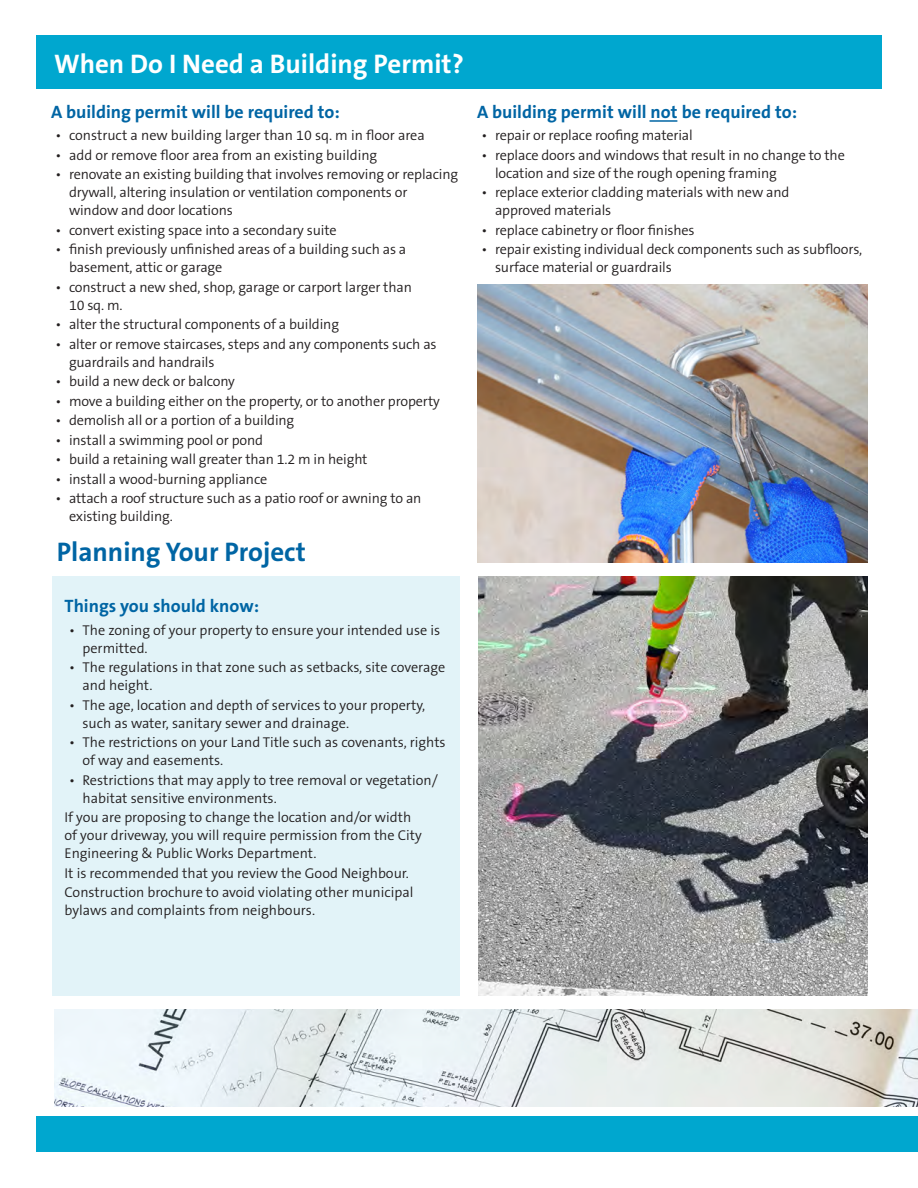
<style>
.page{position:relative;width:918px;height:1188px;background:#fff}
.page>*{position:absolute;margin:0;border:0;box-sizing:border-box;transform-origin:0 0}
.t1{font:700 27px "The Sans B7";color:#fff}
.t2{font:700 27px "The Sans B7";color:#0065a4}
.subhead{font:700 18px "The Sans B7";color:#0065a4}
.bullets_out{font:300 14.25px/18px "The Sans B4";letter-spacing:-.01em;color:#231f20}
</style>
<div class="page">
<div style="left:36px;top:1116px;width:882px;height:36px;background:#00a7cf"></div>
<div style="left:36px;top:36px;width:846px;height:53px;background:#00a7cf"></div>
<hr style="left:650px;top:120px;width:27px;height:2px;background:#0065a4">
<div style="left:52px;top:576px;width:408px;height:419px;background:#e2f3f8"></div>
<img style="left:478px;top:576px;width:390px;height:419px">
<img style="left:477px;top:284px;width:391px;height:278px">
<img style="left:54px;top:1009px;width:864px;height:98px">
<p class="t1" style="left:54px;top:49px;width:411px">When Do I Need a Building Permit?</p>
<p class="subhead" style="left:51px;top:102px;width:290px">A building permit will be required to:</p>
<p class="bullets_out" style="left:56px;top:127px;width:371px">• construct a new building larger than 10 sq. m in floor area</p>
<p class="bullets_out" style="left:56px;top:146px;width:323px">• add or remove floor area from an existing building</p>
<p class="bullets_out" style="left:69px;top:166px;width:391px;text-indent:-14px">• renovate an existing building that involves removing or replacing drywall, altering insulation or ventilation components or window and door locations</p>
<p class="bullets_out" style="left:56px;top:221px;width:283px">• convert existing space into a secondary suite</p>
<p class="bullets_out" style="left:69px;top:241px;width:339px;text-indent:-14px">• finish previously unfinished areas of a building such as a basement, attic or garage</p>
<p class="bullets_out" style="left:69px;top:278px;width:344px;text-indent:-14px">• construct a new shed, shop, garage or carport larger than<br>10 sq. m.</p>
<p class="bullets_out" style="left:56px;top:316px;width:285px">• alter the structural components of a building</p>
<p class="bullets_out" style="left:69px;top:335px;width:369px;text-indent:-14px">• alter or remove staircases, steps and any components such as guardrails and handrails</p>
<p class="bullets_out" style="left:56px;top:373px;width:181px">• build a new deck or balcony</p>
<p class="bullets_out" style="left:56px;top:392px;width:386px">• move a building either on the property, or to another property</p>
<p class="bullets_out" style="left:56px;top:412px;width:240px">• demolish all or a portion of a building</p>
<p class="bullets_out" style="left:56px;top:431px;width:209px">• install a swimming pool or pond</p>
<p class="bullets_out" style="left:56px;top:451px;width:314px">• build a retaining wall greater than 1.2 m in height</p>
<p class="bullets_out" style="left:56px;top:470px;width:213px">• install a wood-burning appliance</p>
<p class="bullets_out" style="left:69px;top:490px;width:354px;text-indent:-14px">• attach a roof structure such as a patio roof or awning to an existing building.</p>
<p class="t2" style="left:57px;top:537px;width:251px">Planning Your Project</p>
<p class="subhead" style="left:64px;top:597px;width:196px">Things you should know:</p>
<p class="bullets_out" style="left:82px;top:621px;width:359px;text-indent:-14px">• The zoning of your property to ensure your intended use is permitted.</p>
<p class="bullets_out" style="left:82px;top:659px;width:364px;text-indent:-14px">• The regulations in that zone such as setbacks, site coverage and height.</p>
<p class="bullets_out" style="left:82px;top:696px;width:344px;text-indent:-14px">• The age, location and depth of services to your property, such as water, sanitary sewer and drainage.</p>
<p class="bullets_out" style="left:82px;top:734px;width:365px;text-indent:-14px">• The restrictions on your Land Title such as covenants, rights of way and easements.</p>
<p class="bullets_out" style="left:82px;top:771px;width:357px;text-indent:-14px">• Restrictions that may apply to tree removal or vegetation/ habitat sensitive environments.</p>
<p class="bullets_out" style="left:65px;top:809px;width:359px">If you are proposing to change the location and/or width of your driveway, you will require permission from the City<br>Engineering &amp; Public Works Department.</p>
<p class="bullets_out" style="left:65px;top:864px;width:346px">It is recommended that you review the Good Neighbour.</p>
<p class="bullets_out" style="left:65px;top:884px;width:350px">Construction brochure to avoid violating other municipal bylaws and complaints from neighbours.</p>
<p class="subhead" style="left:477px;top:102px;width:322px">A building permit will not be required to:</p>
<p class="bullets_out" style="left:482px;top:127px;width:213px">• repair or replace roofing material</p>
<p class="bullets_out" style="left:495px;top:146px;width:351px;text-indent:-14px">• replace doors and windows that result in no change to the location and size of the rough opening framing</p>
<p class="bullets_out" style="left:495px;top:184px;width:296px;text-indent:-14px">• replace exterior cladding materials with new and approved materials</p>
<p class="bullets_out" style="left:482px;top:221px;width:215px">• replace cabinetry or floor finishes</p>
<p class="bullets_out" style="left:495px;top:241px;width:369px;text-indent:-14px">• repair existing individual deck components such as subfloors, surface material or guardrails</p>
</div>
